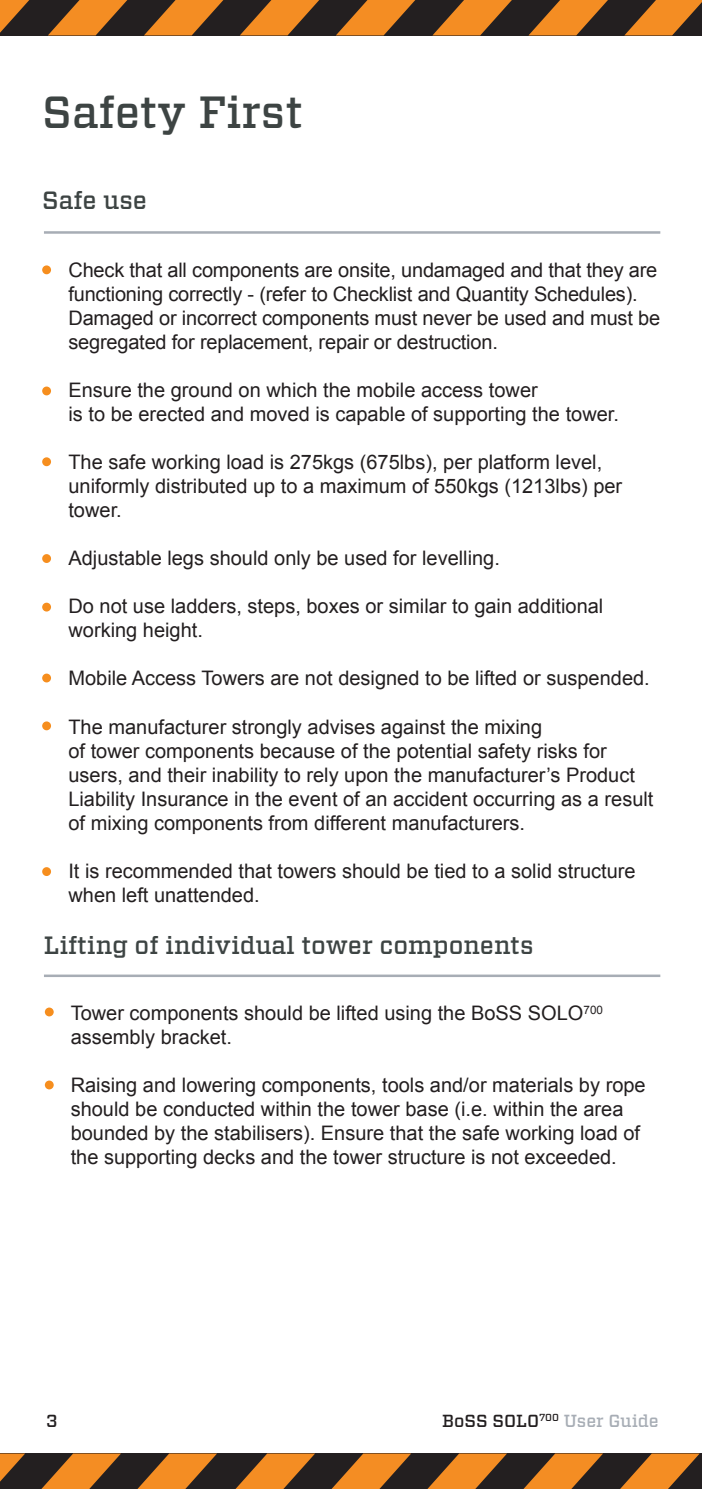
<style>
.page{position:relative;width:702px;height:1489px;background:#fff}
.page>*{position:absolute;margin:0;border:0;box-sizing:border-box;transform-origin:0 0}
.t1{font:500 45px "Vitesse";color:#3d4443}
.t2{font:500 25px "Vitesse";color:#3d4443}
.t3{font:20px/24px "Arial";color:#231f20}
.t4{font:500 17.5px "Vitesse";color:#a7adb5}
.t5{font:500 17.5px "Vitesse";color:#231f20}
.s1{color:#231f20}
</style>
<div class="page">
<hr style="left:44px;top:231px;width:616px;height:3px;background:#a7adb5">
<svg style="left:0;top:0;width:702px;height:35px;background:#8b5521"></svg>
<svg style="left:0;top:1453px;width:702px;height:35px;background:#885421"></svg>
<div style="left:42px;top:265px;width:9px;height:9px;background:#f68e1e;border-radius:50%"></div>
<div style="left:42px;top:386px;width:9px;height:9px;background:#f68e1e;border-radius:50%"></div>
<hr style="left:44px;top:974px;width:616px;height:3px;background:#a7adb5">
<div style="left:45px;top:1007px;width:9px;height:9px;background:#f68e1e;border-radius:50%"></div>
<div style="left:45px;top:1080px;width:9px;height:9px;background:#f68e1e;border-radius:50%"></div>
<div style="left:42px;top:457px;width:9px;height:9px;background:#f68e1e;border-radius:50%"></div>
<div style="left:42px;top:554px;width:9px;height:9px;background:#f68e1e;border-radius:50%"></div>
<div style="left:42px;top:602px;width:9px;height:9px;background:#f68e1e;border-radius:50%"></div>
<div style="left:42px;top:673px;width:9px;height:9px;background:#f68e1e;border-radius:50%"></div>
<div style="left:42px;top:721px;width:9px;height:9px;background:#f68e1e;border-radius:50%"></div>
<div style="left:42px;top:867px;width:9px;height:9px;background:#f68e1e;border-radius:50%"></div>
<h1 class="t1" style="left:42px;top:82px;width:262px">Safety First</h1>
<p class="t2" style="left:42px;top:184px;width:106px">Safe use</p>
<p class="t3" style="left:68px;top:258px;width:593px">Check that all components are onsite, undamaged and that they are functioning correctly - (refer to Checklist and Quantity Schedules).<br>Damaged or incorrect components must never be used and must be segregated for replacement, repair or destruction.</p>
<p class="t3" style="left:68px;top:378px;width:552px">Ensure the ground on which the mobile access tower<br>is to be erected and moved is capable of supporting the tower.</p>
<p class="t3" style="left:68px;top:450px;width:555px">The safe working load is 275kgs (675lbs), per platform level, uniformly distributed up to a maximum of 550kgs (1213lbs) per tower.</p>
<p class="t3" style="left:68px;top:546px;width:433px">Adjustable legs should only be used for levelling.</p>
<p class="t3" style="left:68px;top:594px;width:536px">Do not use ladders, steps, boxes or similar to gain additional working height.</p>
<p class="t3" style="left:68px;top:666px;width:583px">Mobile Access Towers are not designed to be lifted or suspended.</p>
<p class="t3" style="left:68px;top:714px;width:586px">The manufacturer strongly advises against the mixing<br>of tower components because of the potential safety risks for users, and their inability to rely upon the manufacturer’s Product Liability Insurance in the event of an accident occurring as a result of mixing components from different manufacturers.</p>
<p class="t3" style="left:68px;top:858px;width:568px">It is recommended that towers should be tied to a solid structure when left unattended.</p>
<p class="t2" style="left:44px;top:928px;width:491px">Lifting of individual tower components</p>
<p class="t3" style="left:71px;top:1001px;width:533px">Tower components should be lifted using the BoSS SOLO<sup>700 </sup>assembly bracket.</p>
<p class="t3" style="left:71px;top:1073px;width:576px">Raising and lowering components, tools and/or materials by rope should be conducted within the tower base (i.e. within the area bounded by the stabilisers). Ensure that the safe working load of the supporting decks and the tower structure is not exceeded.</p>
<p class="t5" style="left:46px;top:1409px;width:13px">3</p>
<p class="t4" style="left:442px;top:1409px;width:218px"><span class="s1">BoSS SOLO</span><sup>700</sup> User Guide</p>
</div>
